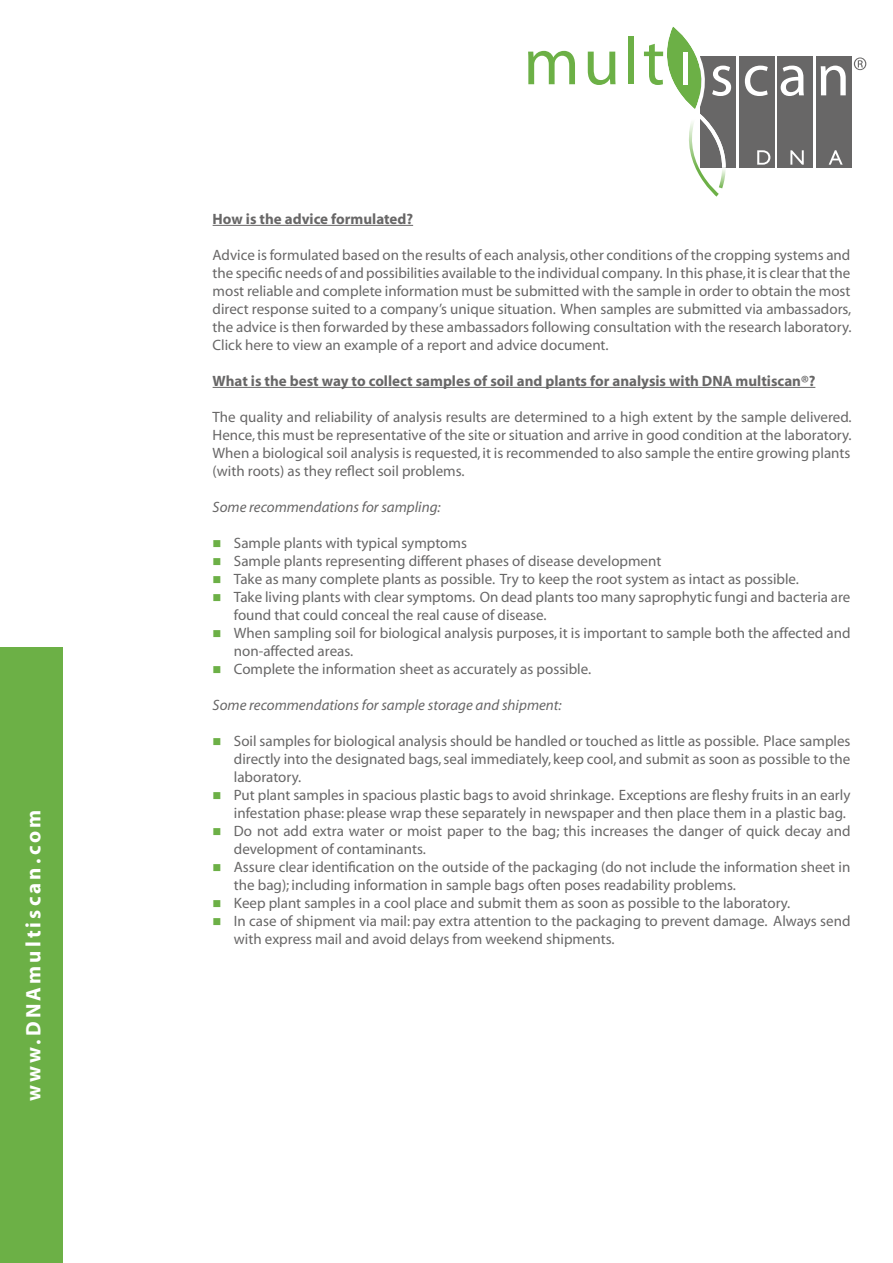
<style>
.page{position:relative;width:893px;height:1263px;background:#fff}
.page>*{position:absolute;margin:0;border:0;box-sizing:border-box;transform-origin:0 0}
.t1{font:700 21px "Myriad";letter-spacing:.15em;color:#fff}
.t2{font:15px/18px "Myriad";color:#686767}
.t3{font:700 15px "Myriad";color:#686767}
.t4{font:italic 15px "Myriad";color:#686767}
.s1{color:#6cb046}
</style>
<div class="page">
<div style="left:739px;top:57px;width:35px;height:111px;background:#686767"></div>
<div style="left:777px;top:57px;width:36px;height:111px;background:#686767"></div>
<div style="left:816px;top:57px;width:35px;height:111px;background:#686767"></div>
<div style="left:700px;top:57px;width:36px;height:111px;background:#686767"></div>
<svg style="left:745px;top:66px;width:23px;height:30px"></svg>
<svg style="left:781px;top:66px;width:23px;height:30px"></svg>
<svg style="left:821px;top:66px;width:25px;height:29px"></svg>
<svg style="left:854px;top:57px;width:12px;height:13px"></svg>
<svg style="left:528px;top:51px;width:47px;height:33px"></svg>
<svg style="left:588px;top:52px;width:28px;height:33px"></svg>
<div style="left:628px;top:36px;width:6px;height:48px;background:#6cb046"></div>
<svg style="left:644px;top:27px;width:87px;height:170px"></svg>
<svg style="left:757px;top:150px;width:13px;height:15px"></svg>
<svg style="left:790px;top:150px;width:14px;height:15px"></svg>
<svg style="left:829px;top:150px;width:14px;height:15px"></svg>
<div style="left:0;top:647px;width:63px;height:616px;background:#6cb046"></div>
<hr style="left:213px;top:225px;width:200px;height:1px;background:#686767">
<hr style="left:213px;top:387px;width:602px;height:1px;background:#686767">
<h1 class="t1" style="left:23px;top:1101px;width:293px;rotate:-90deg">www.DNAmultiscan.com</h1>
<p class="t3" style="left:213px;top:211px;width:202px">How is the advice formulated?</p>
<p class="t2" style="left:213px;top:246px;width:640px;text-align:justify">Advice is formulated based on the results of each analysis, other conditions of the cropping systems and the specific needs of and possibilities available to the individual company. In this phase, it is clear that the most reliable and complete information must be submitted with the sample in order to obtain the most direct response suited to a company’s unique situation. When samples are submitted via ambassadors, the advice is then forwarded by these ambassadors following consultation with the research laboratory.<br>Click here to view an example of a report and advice document.</p>
<p class="t3" style="left:213px;top:373px;width:604px">What is the best way to collect samples of soil and plants for analysis with DNA multiscan®?</p>
<p class="t2" style="left:213px;top:408px;width:640px;text-align:justify">The quality and reliability of analysis results are determined to a high extent by the sample delivered.<br>Hence, this must be representative of the site or situation and arrive in good condition at the laboratory.<br>When a biological soil analysis is requested, it is recommended to also sample the entire growing plants (with roots) as they reflect soil problems.</p>
<p class="t4" style="left:213px;top:499px;width:230px">Some recommendations for sampling:</p>
<p class="t2" style="left:213px;top:534px;width:256px"><span class="s1">■</span> Sample plants with typical symptoms</p>
<p class="t2" style="left:213px;top:552px;width:450px"><span class="s1">■</span> Sample plants representing different phases of disease development</p>
<p class="t2" style="left:213px;top:570px;width:588px"><span class="s1">■</span> Take as many complete plants as possible. Try to keep the root system as intact as possible.</p>
<p class="t2" style="left:234px;top:588px;width:618px;text-indent:-21px"><span class="s1">■</span> Take living plants with clear symptoms. On dead plants too many saprophytic fungi and bacteria are found that could conceal the real cause of disease.</p>
<p class="t2" style="left:234px;top:624px;width:618px;text-indent:-21px"><span class="s1">■</span> When sampling soil for biological analysis purposes, it is important to sample both the affected and non-affected areas.</p>
<p class="t2" style="left:213px;top:660px;width:380px"><span class="s1">■</span> Complete the information sheet as accurately as possible.</p>
<p class="t4" style="left:213px;top:697px;width:351px">Some recommendations for sample storage and shipment:</p>
<p class="t2" style="left:234px;top:732px;width:618px;text-align:justify;text-indent:-21px"><span class="s1">■</span> Soil samples for biological analysis should be handled or touched as little as possible. Place samples directly into the designated bags, seal immediately, keep cool, and submit as soon as possible to the laboratory.</p>
<p class="t2" style="left:234px;top:786px;width:618px;text-indent:-21px"><span class="s1">■</span> Put plant samples in spacious plastic bags to avoid shrinkage. Exceptions are fleshy fruits in an early infestation phase: please wrap these separately in newspaper and then place them in a plastic bag.</p>
<p class="t2" style="left:234px;top:822px;width:618px;text-indent:-21px"><span class="s1">■</span> Do not add extra water or moist paper to the bag; this increases the danger of quick decay and development of contaminants.</p>
<p class="t2" style="left:234px;top:858px;width:618px;text-indent:-21px"><span class="s1">■</span> Assure clear identification on the outside of the packaging (do not include the information sheet in the bag); including information in sample bags often poses readability problems.</p>
<p class="t2" style="left:213px;top:894px;width:579px"><span class="s1">■</span> Keep plant samples in a cool place and submit them as soon as possible to the laboratory.</p>
<p class="t2" style="left:234px;top:912px;width:618px;text-indent:-21px"><span class="s1">■</span> In case of shipment via mail: pay extra attention to the packaging to prevent damage. Always send with express mail and avoid delays from weekend shipments.</p>
</div>
